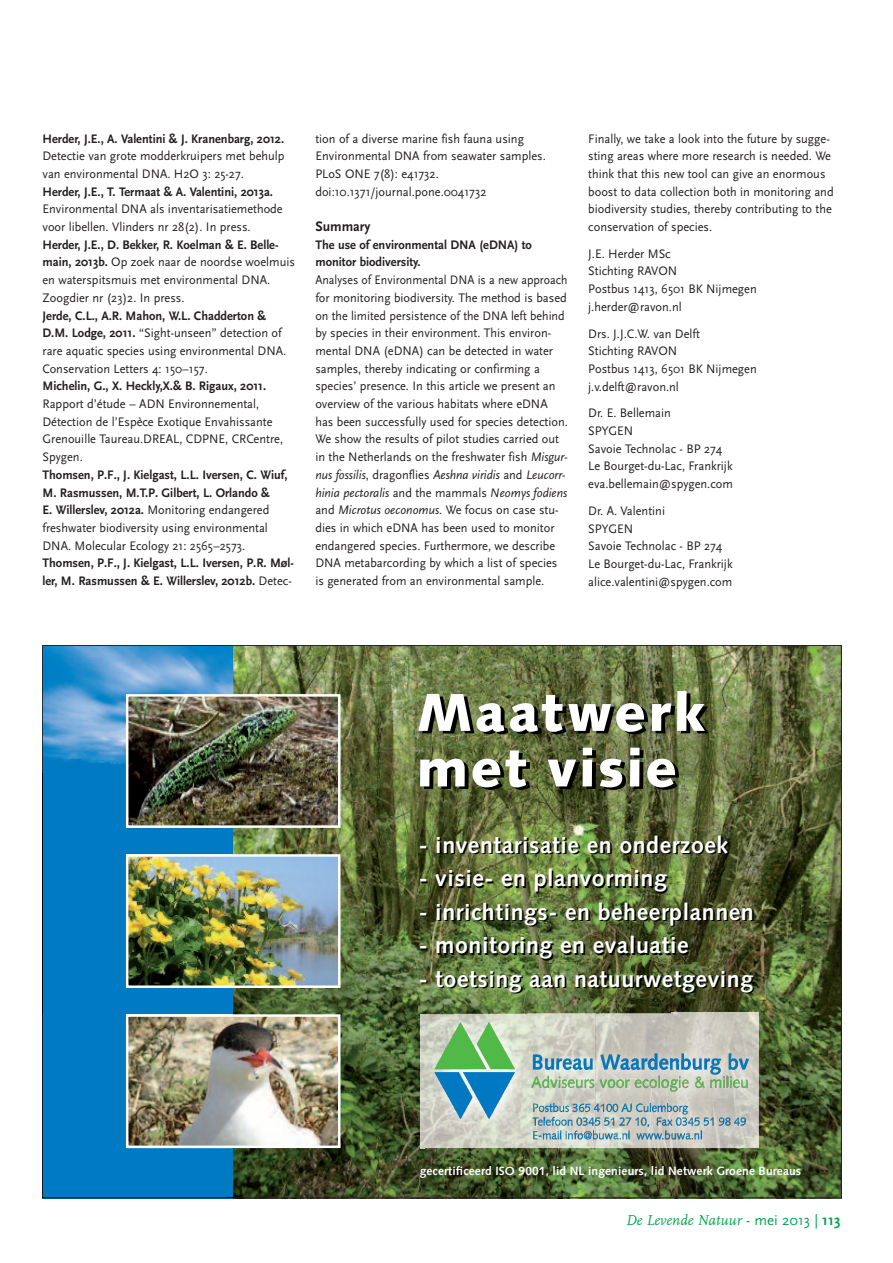
<style>
.page{position:relative;width:893px;height:1263px;background:#fff}
.page>*{position:absolute;margin:0;border:0;box-sizing:border-box;transform-origin:0 0}
.t1{font:53.25px/55.5px "Syntax Black+NYIDJY";letter-spacing:.055em;color:#fff}
.t2{font:23.1px "Syntax Bold+KWFVLI";letter-spacing:.025em;color:#fff}
.t3{font:italic 15px "FF Scala";color:#00a54f}
.t4{font:700 14.4px "Scala Sans";color:#231f20;scale:.96 1}
.t5{font:12.9px/17.7px "Scala Sans";color:#231f20;scale:.96 1}
.t6{font:12.9px/17.7px "Scala Sans";color:#231f20;scale:.92 1}
.t7{font:700 12.9px/17.7px "Scala Sans";color:#231f20;scale:.96 1}
.t8{font:12px "Syntax Bold+KWFVLI";letter-spacing:.01em;color:#fff}
.s1{font-weight:700}
.s2{font-weight:400}
.s3{font-style:italic}
.s4{font-family:"Scala Sans";font-style:normal}
.s5{font-family:"Scala Sans";font-weight:700;font-style:normal}
</style>
<div class="page">
<img style="left:232px;top:647px;width:608px;height:549px">
<div style="left:42px;top:748px;width:190px;height:450px;background:#007ac2"></div>
<img style="left:44px;top:647px;width:188px;height:126px">
<img style="left:129px;top:1017px;width:208px;height:128px">
<div style="left:126px;top:1014px;width:214px;height:134px;border:2px solid #fff"></div>
<img style="left:129px;top:857px;width:208px;height:128px">
<div style="left:126px;top:854px;width:214px;height:134px;border:2px solid #fff"></div>
<img style="left:129px;top:697px;width:208px;height:128px">
<div style="left:126px;top:694px;width:214px;height:134px;border:2px solid #fff"></div>
<hr style="left:126px;top:827px;width:100px;height:1px;background:#fff">
<hr style="left:126px;top:773px;width:1px;height:54px;background:#fff">
<hr style="left:42px;top:773px;width:1px;height:56px;background:#001">
<hr style="left:126px;top:987px;width:100px;height:1px;background:#fff">
<hr style="left:126px;top:855px;width:1px;height:132px;background:#fff">
<hr style="left:126px;top:854px;width:100px;height:1px;background:#fff">
<hr style="left:42px;top:829px;width:1px;height:185px;background:#001">
<img style="left:424px;top:1013px;width:247px;height:1px">
<img style="left:671px;top:1013px;width:88px;height:1px">
<svg style="left:743px;top:1012px;width:16px;height:1px"></svg>
<hr style="left:126px;top:1147px;width:100px;height:1px;background:#fff">
<hr style="left:126px;top:1015px;width:1px;height:132px;background:#fff">
<hr style="left:126px;top:1014px;width:100px;height:1px;background:#fff">
<hr style="left:42px;top:1198px;width:184px;height:1px;background:#001">
<hr style="left:42px;top:1014px;width:1px;height:184px;background:#001">
<img style="left:424px;top:1014px;width:343px;height:145px">
<img style="left:420px;top:1014px;width:4px;height:134px">
<img style="left:477px;top:1033px;width:38px;height:36px">
<img style="left:473px;top:1090px;width:32px;height:29px">
<img style="left:435px;top:1073px;width:37px;height:46px">
<svg style="left:533px;top:1055px;width:60px;height:15px"></svg>
<svg style="left:531px;top:1076px;width:63px;height:12px"></svg>
<img style="left:424px;top:1137px;width:335px;height:11px">
<svg style="left:600px;top:1053px;width:149px;height:38px;background:#a3bdb9"></svg>
<svg style="left:532px;top:1103px;width:214px;height:36px;background:#a9bcbe"></svg>
<p class="t7" style="left:43px;top:129px;width:253px">Herder, J.E., A. Valentini &amp; J. Kranenbarg, 2012.</p>
<p class="t5" style="left:43px;top:147px;width:254px">Detectie van grote modderkruipers met behulp van environmental DNA. H2O 3: 25-27.</p>
<p class="t7" style="left:43px;top:182px;width:242px">Herder, J.E., T. Termaat &amp; A. Valentini, 2013a.</p>
<p class="t5" style="left:43px;top:200px;width:252px">Environmental DNA als inventarisatiemethode voor libellen. Vlinders nr 28(2). In press.</p>
<p class="t5" style="left:43px;top:235px;width:264px"><span class="s1">Herder, J.E., D. Bekker, R. Koelman &amp; E. Belle&shy;main, 2013b.</span> Op zoek naar de noordse woelmuis en waterspitsmuis met environmental DNA.<br>Zoogdier nr (23)2. In press.</p>
<p class="t5" style="left:43px;top:306px;width:255px"><span class="s1">Jerde, C.L., A.R. Mahon, W.L. Chadderton &amp; D.M. Lodge, 2011.</span> “Sight-unseen” detection of rare aquatic species using environmental DNA.<br>Conservation Letters 4: 150–157.</p>
<p class="t7" style="left:43px;top:377px;width:235px">Michelin, G., X. Heckly,X.&amp; B. Rigaux, 2011.</p>
<p class="t5" style="left:43px;top:395px;width:252px">Rapport d’étude – ADN Environnemental, Détection de l’Espe`ce Exotique Envahissante Grenouille Taureau.DREAL, CDPNE, CRCentre, Spygen.</p>
<p class="t7" style="left:43px;top:465px;width:257px">Thomsen, P.F., J. Kielgast, L.L. Iversen, C. Wiuf, M. Rasmussen, M.T.P. Gilbert, L. Orlando &amp;<br>E. Willerslev, 2012a. <span class="s2">Monitoring endangered freshwater biodiversity using environmental DNA. Molecular Ecology 21: 2565–2573.</span></p>
<p class="t7" style="left:43px;top:554px;width:263px">Thomsen, P.F., J. Kielgast, L.L. Iversen, P.R. Møl&shy;ler, M. Rasmussen &amp; E. Willerslev, 2012b. <span class="s2">Detec-</span></p>
<p class="t5" style="left:315px;top:129px;width:242px">tion of a diverse marine fish fauna using Environmental DNA from seawater samples.<br>PLoS ONE 7(8): e41732. doi:10.1371/journal.pone.0041732</p>
<p class="t4" style="left:315px;top:218px;width:59px">Summary</p>
<p class="t7" style="left:315px;top:235px;width:227px">The use of environmental DNA (eDNA) to monitor biodiversity.</p>
<p class="t6" style="left:315px;top:271px;width:276px">Analyses of Environmental DNA is a new approach for monitoring biodiversity. The method is based on the limited persistence of the DNA left behind by species in their environment. This environ&shy;mental DNA (eDNA) can be detected in water samples, thereby indicating or confirming a species’ presence. In this article we present an overview of the various habitats where eDNA has been successfully used for species detection.<br>We show the results of pilot studies carried out in the Netherlands on the freshwater fish <span class="s3">Misgur&shy;nus fossilis</span>, dragonflies <span class="s3">Aeshna viridis</span> and <span class="s3">Leucorr&shy;hinia pectoralis</span> and the mammals <span class="s3">Neomys fodiens </span>and <span class="s3">Microtus oeconomus</span>. We focus on case stu&shy;dies in which eDNA has been used to monitor endangered species. Furthermore, we describe DNA metabarcording by which a list of species is generated from an environmental sample.</p>
<p class="t5" style="left:588px;top:129px;width:257px">Finally, we take a look into the future by sugge&shy;sting areas where more research is needed. We think that this new tool can give an enormous boost to data collection both in monitoring and biodiversity studies, thereby contributing to the conservation of species.</p>
<p class="t5" style="left:588px;top:244px;width:177px">J.E. Herder MSc<br>Stichting RAVON<br>Postbus 1413, 6501 BK Nijmegen j.herder@ravon.nl</p>
<p class="t5" style="left:588px;top:324px;width:177px">Drs. J.J.C.W. van Delft<br>Stichting RAVON<br>Postbus 1413, 6501 BK Nijmegen j.v.delft@ravon.nl</p>
<p class="t5" style="left:588px;top:404px;width:152px">Dr. E. Bellemain<br>SPYGEN<br>Savoie Technolac - BP 274<br>Le Bourget-du-Lac, Frankrijk eva.bellemain@spygen.com</p>
<p class="t5" style="left:588px;top:502px;width:152px">Dr. A. Valentini<br>SPYGEN<br>Savoie Technolac - BP 274<br>Le Bourget-du-Lac, Frankrijk alice.valentini@spygen.com</p>
<h1 class="t1" style="left:417px;top:690px;width:290px">Maatwerk met visie</h1>
<h2 class="t2" style="left:419px;top:835px;width:311px">- inventarisatie en onderzoek</h2>
<h2 class="t2" style="left:419px;top:869px;width:250px">- visie- en planvorming</h2>
<h2 class="t2" style="left:419px;top:902px;width:337px">- inrichtings- en beheerplannen</h2>
<h2 class="t2" style="left:419px;top:936px;width:271px">- monitoring en evaluatie</h2>
<h2 class="t2" style="left:419px;top:969px;width:336px">- toetsing aan natuurwetgeving</h2>
<p class="t8" style="left:420px;top:1165px;width:383px">gecertificeerd ISO 9001, lid NL ingenieurs, lid Netwerk Groene Bureaus</p>
<p class="t3" style="left:626px;top:1211px;width:216px">De Levende Natuur <span class="s4">- mei 2013 |</span> <span class="s5">113</span></p>
</div>
